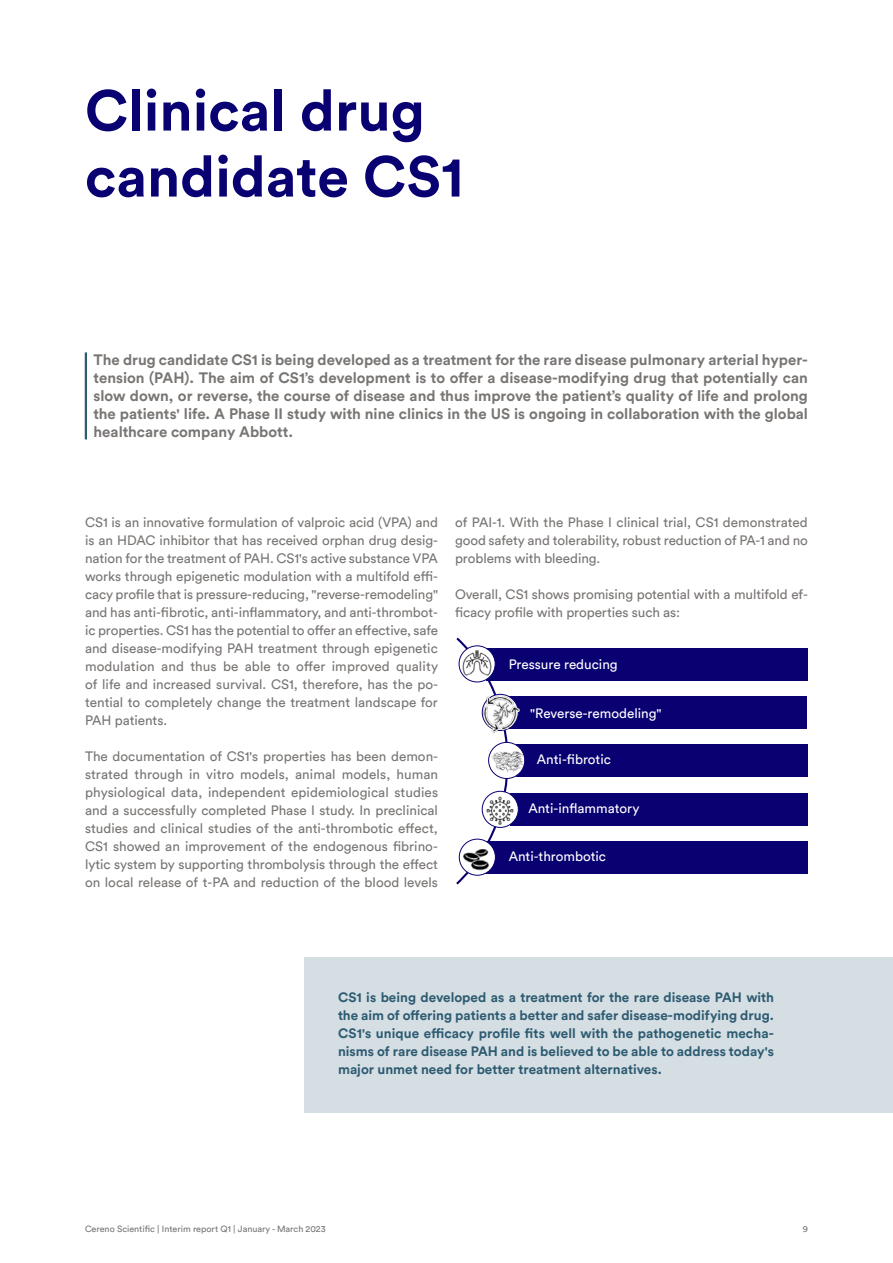
<style>
.page{position:relative;width:893px;height:1263px;background:#fff}
.page>*{position:absolute;margin:0;border:0;box-sizing:border-box;transform-origin:0 0}
.H1_1{font:700 57px/66px "Circular Std";color:#090072}
.Ingress{font:700 15px/18px "Circular Std";color:#787573;text-align:justify}
.t1{font:13.5px/18px "Circular Std";letter-spacing:-.005em;color:#787573;text-align:justify}
.Faktatext{font:700 13.5px/18px "Circular Std";color:#2d5b71;text-align:justify}
.t2{font:13.5px "Circular Std";color:#fff}
.t3{font:9px "Circular Std";color:#787573}
</style>
<div class="page">
<hr style="left:85px;top:352px;width:2px;height:87px;background:#2d5b71">
<div style="left:486px;top:648px;width:321px;height:32px;background:#090072"></div>
<div style="left:509px;top:696px;width:298px;height:32px;background:#090072"></div>
<div style="left:516px;top:744px;width:291px;height:33px;background:#090072"></div>
<div style="left:510px;top:793px;width:297px;height:32px;background:#090072"></div>
<div style="left:479px;top:842px;width:329px;height:32px;background:#090072"></div>
<svg style="left:489px;top:742px;width:36px;height:36px"></svg>
<div style="left:488px;top:742px;width:37px;height:37px;border:1px solid #090072;border-radius:50%"></div>
<div style="left:482px;top:791px;width:37px;height:37px;border:1px solid #090072;border-radius:50%"></div>
<svg style="left:456px;top:637px;width:62px;height:248px"></svg>
<img style="left:475px;top:688px;width:52px;height:51px">
<img style="left:490px;top:751px;width:33px;height:21px">
<img style="left:484px;top:795px;width:31px;height:31px">
<img style="left:456px;top:838px;width:41px;height:45px">
<div style="left:304px;top:957px;width:504px;height:156px;background:#d5dee3"></div>
<div style="left:808px;top:957px;width:85px;height:156px;background:#d5dee3"></div>
<p class="H1_1" style="left:85px;top:76px;width:380px">Clinical drug candidate CS1</p>
<p class="Ingress" style="left:94px;top:350px;width:716px">The drug candidate CS1 is being developed as a treatment for the rare disease pulmonary arterial hyper&shy;tension (PAH). The aim of CS1’s development is to offer a disease-modifying drug that potentially can slow down, or reverse, the course of disease and thus improve the patient’s quality of life and prolong the patients' life. A Phase II study with nine clinics in the US is ongoing in collaboration with the global healthcare company Abbott.</p>
<p class="t1" style="left:85px;top:513px;width:355px">CS1 is an innovative formulation of valproic acid (VPA) and is an HDAC inhibitor that has received orphan drug desig&shy;nation for the treatment of PAH. CS1's active substance VPA works through epigenetic modulation with a multifold effi&shy;cacy profile that is pressure-reducing, "reverse-remodeling" and has anti-fibrotic, anti-inflammatory, and anti-thrombot&shy;ic properties. CS1 has the potential to offer an effective, safe and disease-modifying PAH treatment through epigenetic modulation and thus be able to offer improved quality of life and increased survival. CS1, therefore, has the po&shy;tential to completely change the treatment landscape for PAH patients.</p>
<p class="t1" style="left:85px;top:747px;width:355px">The documentation of CS1's properties has been demon&shy;strated through in vitro models, animal models, human physiological data, independent epidemiological studies and a successfully completed Phase I study. In preclinical studies and clinical studies of the anti-thrombotic effect, CS1 showed an improvement of the endogenous fibrino&shy;lytic system by supporting thrombolysis through the effect on local release of t-PA and reduction of the blood levels</p>
<p class="t1" style="left:455px;top:513px;width:354px">of PAI-1. With the Phase I clinical trial, CS1 demonstrated good safety and tolerability, robust reduction of PA-1 and no problems with bleeding.</p>
<p class="t1" style="left:455px;top:585px;width:354px">Overall, CS1 shows promising potential with a multifold ef&shy;ficacy profile with properties such as:</p>
<p class="t2" style="left:509px;top:655px;width:111px">Pressure reducing</p>
<p class="t2" style="left:530px;top:705px;width:133px">"Reverse-remodeling"</p>
<p class="t2" style="left:537px;top:751px;width:76px">Anti-fibrotic</p>
<p class="t2" style="left:528px;top:800px;width:113px">Anti-inflammatory</p>
<p class="t2" style="left:509px;top:848px;width:99px">Anti-thrombotic</p>
<p class="Faktatext" style="left:338px;top:988px;width:437px">CS1 is being developed as a treatment for the rare disease PAH with the aim of offering patients a better and safer disease-modifying drug.<br>CS1's unique efficacy profile fits well with the pathogenetic mecha&shy;nisms of rare disease PAH and is believed to be able to address today's major unmet need for better treatment alternatives.</p>
<p class="t3" style="left:85px;top:1223px;width:242px">Cereno Scientific | Interim report Q1 | January - March 2023</p>
<p class="t3" style="left:803px;top:1223px;width:7px">9</p>
</div>
